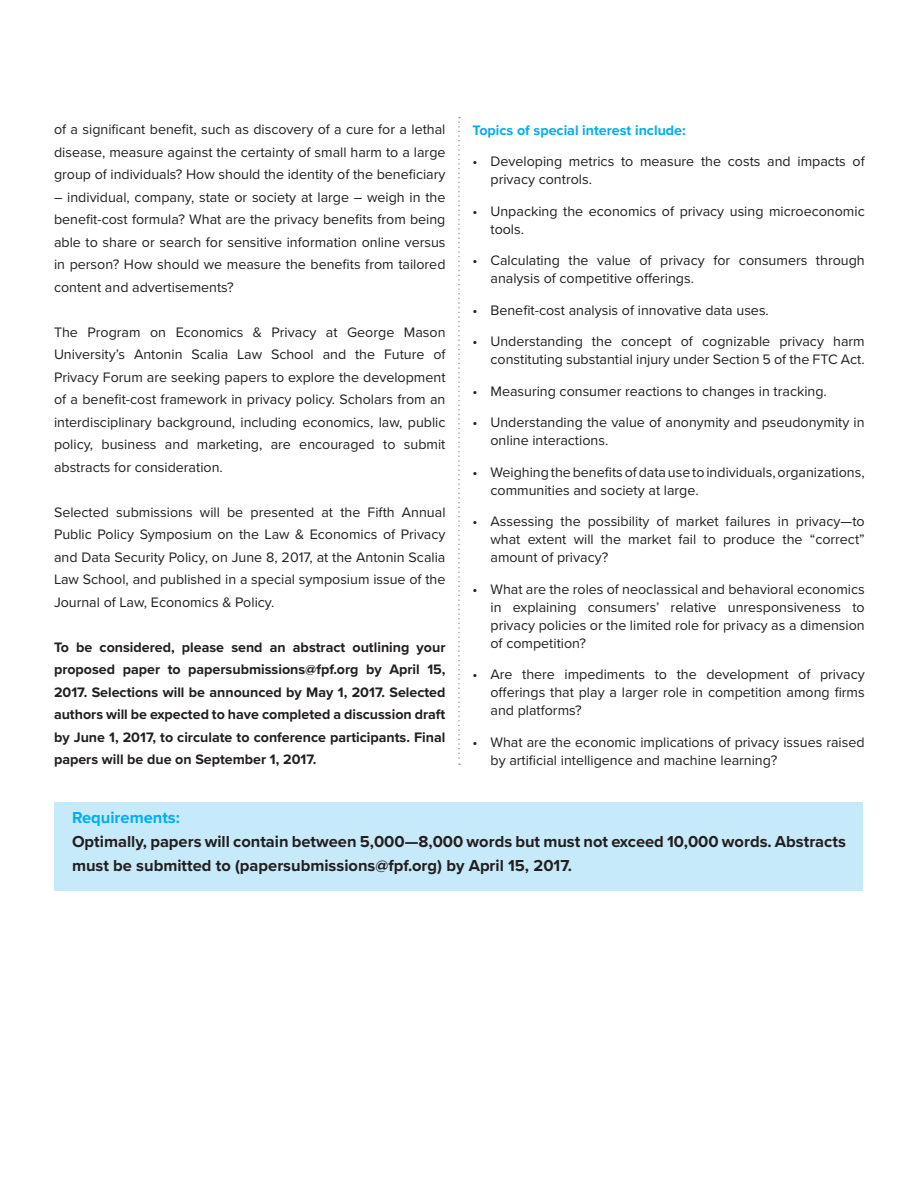
<style>
.page{position:relative;width:918px;height:1188px;background:#fff}
.page>*{position:absolute;margin:0;border:0;box-sizing:border-box;transform-origin:0 0}
.t1{font:700 16.5px/24px "Proxima Nova";color:#231f20}
.t2{font:700 16.5px "Proxima Nova";color:#00aeef}
.t3{font:14.25px/22.5px "Proxima Nova";color:#231f20;text-align:justify}
.t4{font:700 14.25px/22.5px "Proxima Nova";color:#231f20;text-align:justify}
.t5{font:700 14.25px "Proxima Nova";color:#00aeef}
</style>
<div class="page">
<div style="left:55px;top:802px;width:808px;height:88px;background:#c6eafa"></div>
<svg style="left:458px;top:117px;width:2px;height:648px"></svg>
<p class="t3" style="left:54px;top:118px;width:393px">of a significant benefit, such as discovery of a cure for a lethal disease, measure against the certainty of small harm to a large group of individuals? How should the identity of the beneficiary</p>
<p class="t3" style="left:54px;top:185px;width:393px">– individual, company, state or society at large – weigh in the benefit-cost formula? What are the privacy benefits from being able to share or search for sensitive information online versus in person? How should we measure the benefits from tailored content and advertisements?</p>
<p class="t3" style="left:54px;top:320px;width:393px">The Program on Economics &amp; Privacy at George Mason University’s Antonin Scalia Law School and the Future of Privacy Forum are seeking papers to explore the development of a benefit-cost framework in privacy policy. Scholars from an interdisciplinary background, including economics, law, public policy, business and marketing, are encouraged to submit abstracts for consideration.</p>
<p class="t3" style="left:54px;top:500px;width:393px">Selected submissions will be presented at the Fifth Annual Public Policy Symposium on the Law &amp; Economics of Privacy and Data Security Policy, on June 8, 2017, at the Antonin Scalia Law School, and published in a special symposium issue of the Journal of Law, Economics &amp; Policy.</p>
<p class="t4" style="left:54px;top:635px;width:393px">To be considered, please send an abstract outlining your proposed paper to papersubmissions@fpf.org by April 15, 2017. Selections will be announced by May 1, 2017. Selected authors will be expected to have completed a discussion draft by June 1, 2017, to circulate to conference participants. Final papers will be due on September 1, 2017.</p>
<p class="t5" style="left:472px;top:120px;width:215px">Topics of special interest include:</p>
<p class="t3" style="left:490px;top:152px;width:376px;line-height:18px;text-indent:-18px">• Developing metrics to measure the costs and impacts of privacy controls.</p>
<p class="t3" style="left:490px;top:202px;width:376px;line-height:18px;text-indent:-18px">• Unpacking the economics of privacy using microeconomic tools.</p>
<p class="t3" style="left:490px;top:251px;width:376px;line-height:18px;text-indent:-18px">• Calculating the value of privacy for consumers through analysis of competitive offerings.</p>
<p class="t3" style="left:472px;top:298px;width:298px">• Benefit-cost analysis of innovative data uses.</p>
<p class="t3" style="left:472px;top:332px;width:394px;line-height:18px;text-align:right">• Understanding the concept of cognizable privacy harm constituting substantial injury under Section 5 of the FTC Act.</p>
<p class="t3" style="left:472px;top:379px;width:356px">• Measuring consumer reactions to changes in tracking.</p>
<p class="t3" style="left:490px;top:413px;width:376px;line-height:18px;text-indent:-18px">• Understanding the value of anonymity and pseudonymity in online interactions.</p>
<p class="t3" style="left:490px;top:463px;width:376px;line-height:18px;text-indent:-18px">• Weighing the benefits of data use to individuals, organizations, communities and society at large.</p>
<p class="t3" style="left:490px;top:512px;width:376px;line-height:18px;text-indent:-18px">• Assessing the possibility of market failures in privacy—to what extent will the market fail to produce the “correct” amount of privacy?</p>
<p class="t3" style="left:490px;top:580px;width:376px;line-height:18px;text-indent:-18px">• What are the roles of neoclassical and behavioral economics in explaining consumers’ relative unresponsiveness to privacy policies or the limited role for privacy as a dimension of competition?</p>
<p class="t3" style="left:490px;top:665px;width:376px;line-height:18px;text-indent:-18px">• Are there impediments to the development of privacy offerings that play a larger role in competition among firms and platforms?</p>
<p class="t3" style="left:490px;top:733px;width:376px;line-height:18px;text-indent:-18px">• What are the economic implications of privacy issues raised by artificial intelligence and machine learning?</p>
<p class="t2" style="left:72px;top:805px;width:110px">Requirements:</p>
<p class="t1" style="left:72px;top:829px;width:775px">Optimally, papers will contain between 5,000—8,000 words but must not exceed 10,000 words. Abstracts must be submitted to (papersubmissions@fpf.org) by April 15, 2017.</p>
</div>
